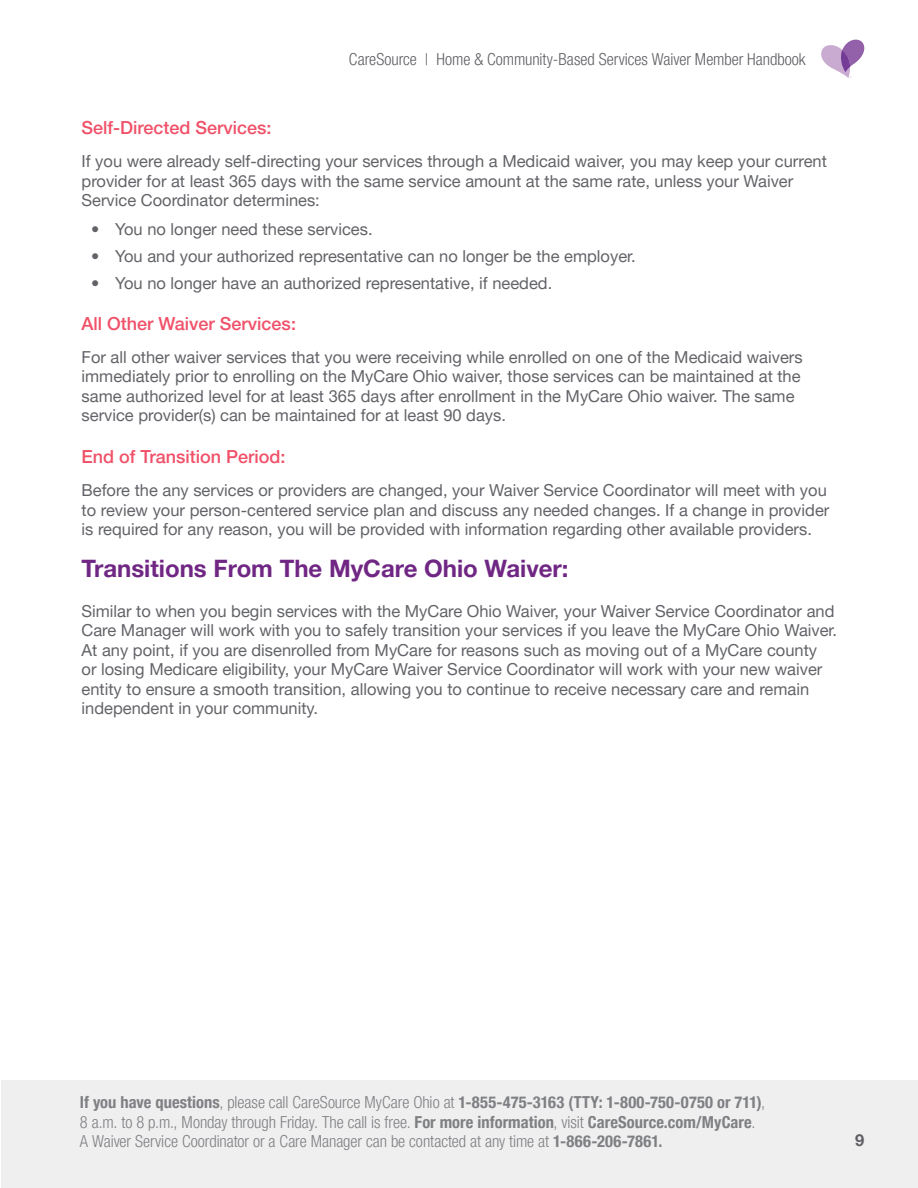
<style>
.page{position:relative;width:918px;height:1188px;background:#fff}
.page>*{position:absolute;margin:0;border:0;box-sizing:border-box;transform-origin:0 0}
.t1{font:700 24px "Helvetica Neue LT Pro";color:#702784}
.t2{font:500 18px "Helvetica Neue LT Pro";color:#f05169}
.t3{font:16.5px/19.5px "Helvetica Neue LT Pro";color:#626368}
.t4{font:300 condensed 16.5px/19.5px "Helvetica Neue LT Pro";color:#7f8083}
.t5{font:300 condensed 16.5px "Helvetica Neue LT Pro";color:#606065}
.t6{font:700 16.5px "Helvetica Neue LT Pro";color:#606065}
.s1{font-weight:700}
</style>
<div class="page">
<svg style="left:821px;top:40px;width:43px;height:38px"></svg>
<div style="left:2px;top:1080px;width:916px;height:108px;background:#efeff0"></div>
<p class="t5" style="left:349px;top:49px;width:458px">CareSource | Home &amp; Community-Based Services Waiver Member Handbook</p>
<h4 class="t2" style="left:82px;top:117px;width:192px">Self-Directed Services:</h4>
<p class="t3" style="left:82px;top:151px;width:747px">If you were already self-directing your services through a Medicaid waiver, you may keep your current provider for at least 365 days with the same service amount at the same rate, unless your Waiver<br>Service Coordinator determines:</p>
<p class="t3" style="left:91px;top:219px;width:283px">• You no longer need these services.</p>
<p class="t3" style="left:91px;top:246px;width:546px">• You and your authorized representative can no longer be the employer.</p>
<p class="t3" style="left:91px;top:273px;width:463px">• You no longer have an authorized representative, if needed.</p>
<h4 class="t2" style="left:82px;top:312px;width:216px">All Other Waiver Services:</h4>
<p class="t3" style="left:82px;top:347px;width:723px">For all other waiver services that you were receiving while enrolled on one of the Medicaid waivers immediately prior to enrolling on the MyCare Ohio waiver, those services can be maintained at the same authorized level for at least 365 days after enrollment in the MyCare Ohio waiver. The same service provider(s) can be maintained for at least 90 days.</p>
<h4 class="t2" style="left:82px;top:446px;width:206px">End of Transition Period:</h4>
<p class="t3" style="left:82px;top:480px;width:749px">Before the any services or providers are changed, your Waiver Service Coordinator will meet with you to review your person-centered service plan and discuss any needed changes. If a change in provider is required for any reason, you will be provided with information regarding other available providers.</p>
<h3 class="t1" style="left:82px;top:554px;width:489px">Transitions From The MyCare Ohio Waiver:</h3>
<p class="t3" style="left:82px;top:601px;width:757px">Similar to when you begin services with the MyCare Ohio Waiver, your Waiver Service Coordinator and Care Manager will work with you to safely transition your services if you leave the MyCare Ohio Waiver.<br>At any point, if you are disenrolled from MyCare for reasons such as moving out of a MyCare county<br>or losing Medicare eligibility, your MyCare Waiver Service Coordinator will work with your new waiver entity to ensure a smooth transition, allowing you to continue to receive necessary care and remain independent in your community.</p>
<p class="t4" style="left:80px;top:1095px;width:687px"><span class="s1">If you have questions</span>, please call CareSource MyCare Ohio at <span class="s1">1-855-475-3163 (TTY: 1-800-750-0750 or 711)</span>,<br>8 a.m. to 8 p.m., Monday through Friday. The call is free. <span class="s1">For more information</span>, visit <span class="s1">CareSource.com/MyCare</span>.<br>A Waiver Service Coordinator or a Care Manager can be contacted at any time at <span class="s1">1-866-206-7861.</span></p>
<p class="t6" style="left:855px;top:1130px;width:11px">9</p>
</div>
